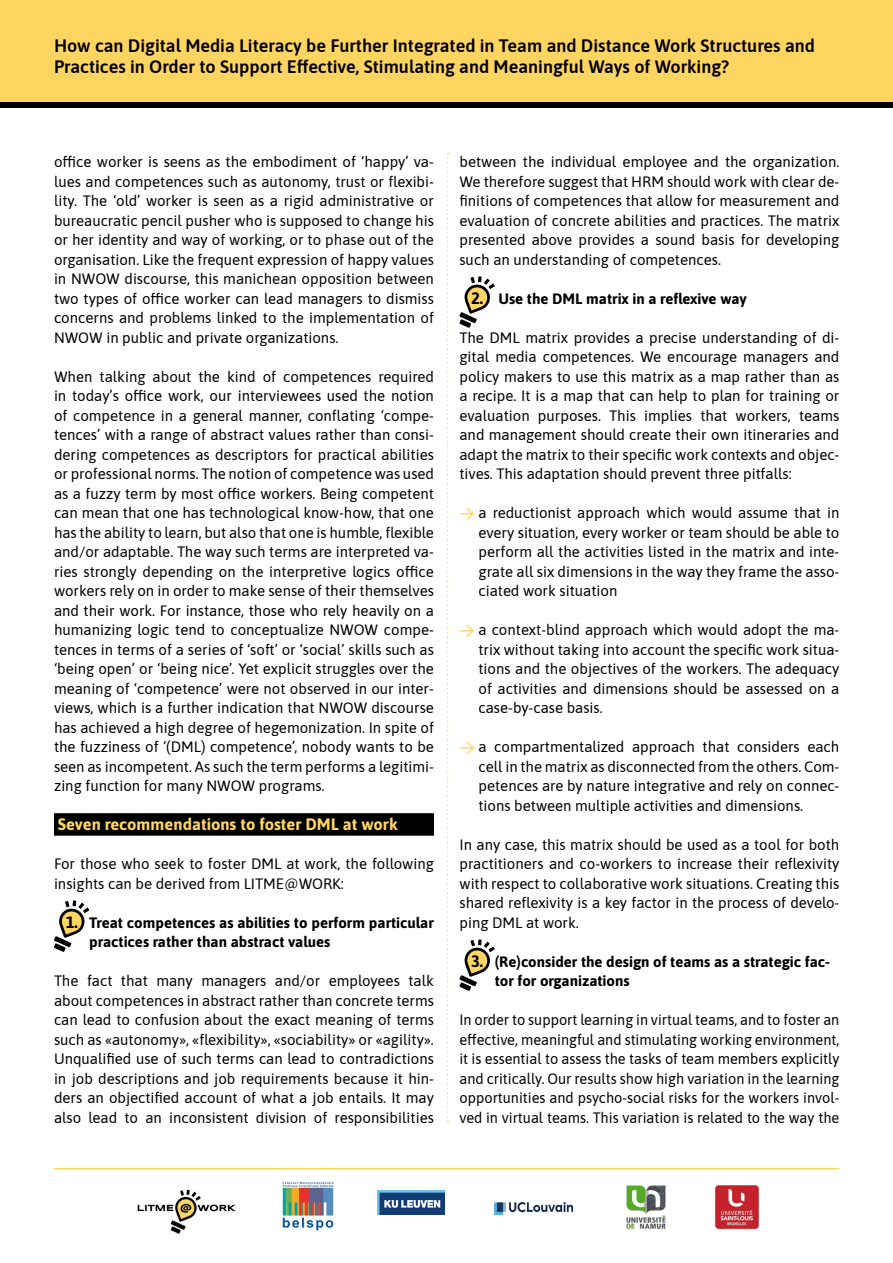
<style>
.page{position:relative;width:893px;height:1263px;background:#fff}
.page>*{position:absolute;margin:0;border:0;box-sizing:border-box;transform-origin:0 0}
.t1{font:600 18px/21.6px "Asap";color:#000}
.t2{font:700 16.5px "Asap";color:#ffd562}
.t3{font:15px/19.5px "Asap";color:#000;text-align:justify}
.t4{font:700 15px/19.5px "Asap";color:#000}
.s1{font-size:16.5px}
.s2{font-family:"DIN";font-weight:500;color:#ffd562}
</style>
<div class="page">
<div style="left:0;top:0;width:893px;height:108px;background:#ffd562"></div>
<div style="left:0;top:102px;width:893px;height:6px;background:#000"></div>
<img style="left:137px;top:1189px;width:99px;height:45px">
<img style="left:282px;top:1181px;width:51px;height:49px">
<img style="left:626px;top:1185px;width:40px;height:44px">
<img style="left:715px;top:1185px;width:44px;height:45px">
<img style="left:493px;top:1202px;width:81px;height:14px">
<img style="left:378px;top:1191px;width:66px;height:24px">
<hr style="left:54px;top:1168px;width:785px;height:1px;background:#ffd562">
<div style="left:54px;top:813px;width:380px;height:23px;background:#000"></div>
<svg style="left:54px;top:900px;width:35px;height:52px"></svg>
<svg style="left:459px;top:276px;width:36px;height:52px"></svg>
<svg style="left:459px;top:939px;width:36px;height:52px"></svg>
<svg style="left:447px;top:153px;width:2px;height:970px"></svg>
<p class="t1" style="left:54px;top:34px;width:762px">How can Digital Media Literacy be Further Integrated in Team and Distance Work Structures and<br>Practices in Order to Support Effective, Stimulating and Meaningful Ways of Working?</p>
<p class="t3" style="left:54px;top:151px;width:381px">office worker is seens as the embodiment of ‘happy’ va&shy;lues and competences such as autonomy, trust or flexibi&shy;lity. The ‘old’ worker is seen as a rigid administrative or bureaucratic pencil pusher who is supposed to change his or her identity and way of working, or to phase out of the organisation. Like the frequent expression of happy values in NWOW discourse, this manichean opposition between two types of office worker can lead managers to dismiss concerns and problems linked to the implementation of NWOW in public and private organizations.</p>
<p class="t3" style="left:54px;top:366px;width:381px">When talking about the kind of competences required in today’s office work, our interviewees used the notion of competence in a general manner, conflating ‘compe&shy;tences’ with a range of abstract values rather than consi&shy;dering competences as descriptors for practical abilities or professional norms. The notion of competence was used as a fuzzy term by most office workers. Being competent can mean that one has technological know-how, that one has the ability to learn, but also that one is humble, flexible and/or adaptable. The way such terms are interpreted va&shy;ries strongly depending on the interpretive logics office workers rely on in order to make sense of their themselves and their work. For instance, those who rely heavily on a humanizing logic tend to conceptualize NWOW compe&shy;tences in terms of a series of ‘soft’ or ‘social’ skills such as ‘being open’ or ‘being nice’. Yet explicit struggles over the meaning of ‘competence’ were not observed in our inter&shy;views, which is a further indication that NWOW discourse has achieved a high degree of hegemonization. In spite of the fuzziness of ‘(DML) competence’, nobody wants to be seen as incompetent. As such the term performs a legitimi&shy;zing function for many NWOW programs.</p>
<p class="t2" style="left:58px;top:813px;width:341px">Seven recommendations to foster DML at work</p>
<p class="t3" style="left:54px;top:853px;width:381px">For those who seek to foster DML at work, the following insights can be derived from LITME@WORK:</p>
<p class="t4" style="left:89px;top:912px;width:346px;text-indent:-24px"><span class="s1">1.</span> Treat competences as abilities to perform particular practices rather than abstract values</p>
<p class="t3" style="left:54px;top:970px;width:381px">The fact that many managers and/or employees talk about competences in abstract rather than concrete terms can lead to confusion about the exact meaning of terms such as «autonomy», «flexibility», «sociability» or «agility».<br>Unqualified use of such terms can lead to contradictions in job descriptions and job requirements because it hin&shy;ders an objectified account of what a job entails. It may also lead to an inconsistent division of responsibilities</p>
<p class="t3" style="left:459px;top:151px;width:381px">between the individual employee and the organization.<br>We therefore suggest that HRM should work with clear de&shy;finitions of competences that allow for measurement and evaluation of concrete abilities and practices. The matrix presented above provides a sound basis for developing such an understanding of competences.</p>
<p class="t4" style="left:471px;top:288px;width:277px"><span class="s1">2.</span> Use the DML matrix in a reflexive way</p>
<p class="t3" style="left:459px;top:327px;width:381px">The DML matrix provides a precise understanding of di&shy;gital media competences. We encourage managers and policy makers to use this matrix as a map rather than as a recipe. It is a map that can help to plan for training or evaluation purposes. This implies that workers, teams and management should create their own itineraries and adapt the matrix to their specific work contexts and objec&shy;tives. This adaptation should prevent three pitfalls:</p>
<p class="t3" style="left:478px;top:502px;width:362px;text-indent:-19px"><span class="s2">&gt;</span> a reductionist approach which would assume that in every situation, every worker or team should be able to perform all the activities listed in the matrix and inte&shy;grate all six dimensions in the way they frame the asso&shy;ciated work situation</p>
<p class="t3" style="left:478px;top:619px;width:362px;text-indent:-19px"><span class="s2">&gt;</span> a context-blind approach which would adopt the ma&shy;trix without taking into account the specific work situa&shy;tions and the objectives of the workers. The adequacy of activities and dimensions should be assessed on a case-by-case basis.</p>
<p class="t3" style="left:478px;top:736px;width:362px;text-indent:-19px"><span class="s2">&gt;</span> a compartmentalized approach that considers each cell in the matrix as disconnected from the others. Com&shy;petences are by nature integrative and rely on connec&shy;tions between multiple activities and dimensions.</p>
<p class="t3" style="left:459px;top:834px;width:381px">In any case, this matrix should be used as a tool for both practitioners and co-workers to increase their reflexivity with respect to collaborative work situations. Creating this shared reflexivity is a key factor in the process of develo&shy;ping DML at work.</p>
<p class="t4" style="left:495px;top:951px;width:337px;text-indent:-24px"><span class="s1">3.</span> (Re)consider the design of teams as a strategic fac&shy;tor for organizations</p>
<p class="t3" style="left:459px;top:1009px;width:381px">In order to support learning in virtual teams, and to foster an effective, meaningful and stimulating working environment, it is essential to assess the tasks of team members explicitly and critically. Our results show high variation in the learning opportunities and psycho-social risks for the workers invol&shy;ved in virtual teams. This variation is related to the way the</p>
</div>
